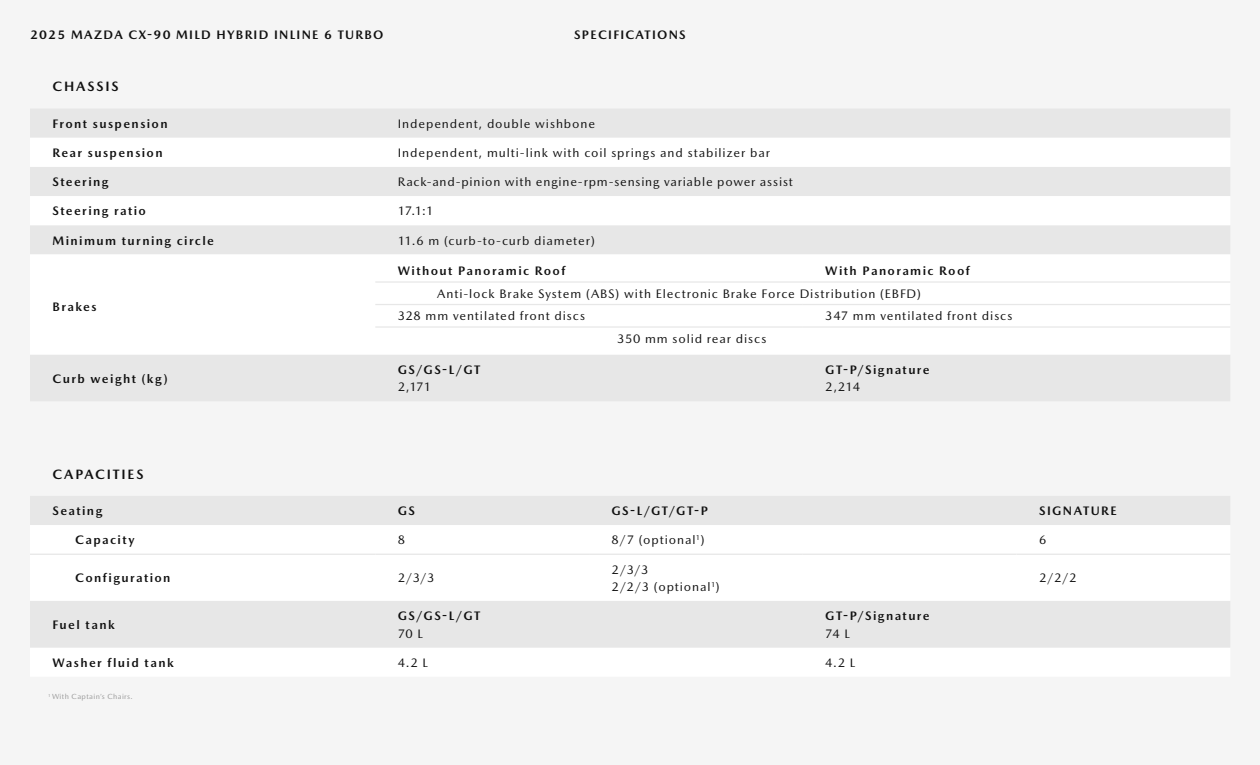
<style>
.page{position:relative;width:1260px;height:765px;background:#f5f5f5}
.page>*{position:absolute;margin:0;border:0;box-sizing:border-box;transform-origin:0 0}
.t1{font:700 13.75px "Mazda Type";letter-spacing:.13em;color:#101010}
.t2{font:12.5px/17.5px "Mazda Type";letter-spacing:.07em;color:#101010}
.t3{font:700 12.5px/17.5px "Mazda Type";letter-spacing:.11em;color:#101010}
.t4{font:7.5px "Mazda Type";letter-spacing:.05em;color:#999}
.s1{font-weight:400}
</style>
<div class="page">
<div style="left:30px;top:109px;width:1200px;height:292px;background:#e7e7e7"></div>
<svg style="left:30px;top:138px;width:1200px;height:217px;fill:#fff"></svg>
<hr style="left:375px;top:281px;width:428px;height:2px;background:#e7e7e7">
<hr style="left:803px;top:281px;width:427px;height:2px;background:#e7e7e7">
<hr style="left:375px;top:304px;width:428px;height:1px;background:#e7e7e7">
<hr style="left:803px;top:304px;width:427px;height:1px;background:#e7e7e7">
<hr style="left:375px;top:326px;width:428px;height:2px;background:#e7e7e7">
<hr style="left:803px;top:326px;width:427px;height:2px;background:#e7e7e7">
<div style="left:30px;top:496px;width:1200px;height:29px;background:#e7e7e7"></div>
<div style="left:30px;top:601px;width:1200px;height:46px;background:#e7e7e7"></div>
<hr style="left:30px;top:554px;width:345px;height:1px;background:#e7e7e7">
<hr style="left:375px;top:554px;width:214px;height:1px;background:#e7e7e7">
<hr style="left:589px;top:554px;width:214px;height:1px;background:#e7e7e7">
<hr style="left:803px;top:554px;width:214px;height:1px;background:#e7e7e7">
<hr style="left:1017px;top:554px;width:213px;height:1px;background:#e7e7e7">
<p class="t3" style="left:30px;top:26px;width:355px">2025 MAZDA CX-90 MILD HYBRID INLINE 6 TURBO</p>
<p class="t3" style="left:574px;top:26px;width:113px">SPECIFICATIONS</p>
<p class="t1" style="left:53px;top:78px;width:68px">CHASSIS</p>
<p class="t3" style="left:53px;top:115px;width:117px">Front suspension</p>
<p class="t2" style="left:398px;top:115px;width:199px">Independent, double wishbone</p>
<p class="t3" style="left:53px;top:144px;width:112px">Rear suspension</p>
<p class="t2" style="left:398px;top:144px;width:374px">Independent, multi-link with coil springs and stabilizer bar</p>
<p class="t3" style="left:53px;top:173px;width:58px">Steering</p>
<p class="t2" style="left:398px;top:173px;width:397px">Rack-and-pinion with engine-rpm-sensing variable power assist</p>
<p class="t3" style="left:53px;top:202px;width:95px">Steering ratio</p>
<p class="t2" style="left:398px;top:202px;width:37px">17.1:1</p>
<p class="t3" style="left:53px;top:231px;width:163px">Minimum turning circle</p>
<p class="t2" style="left:398px;top:231px;width:199px">11.6 m (curb-to-curb diameter)</p>
<p class="t3" style="left:53px;top:298px;width:45px">Brakes</p>
<p class="t3" style="left:398px;top:262px;width:169px">Without Panoramic Roof</p>
<p class="t3" style="left:825px;top:262px;width:146px">With Panoramic Roof</p>
<p class="t2" style="left:437px;top:285px;width:485px">Anti-lock Brake System (ABS) with Electronic Brake Force Distribution (EBFD)</p>
<p class="t2" style="left:398px;top:307px;width:189px">328 mm ventilated front discs</p>
<p class="t2" style="left:825px;top:307px;width:189px">347 mm ventilated front discs</p>
<p class="t2" style="left:617px;top:330px;width:151px">350 mm solid rear discs</p>
<p class="t3" style="left:53px;top:369px;width:116px">Curb weight (kg)</p>
<p class="t3" style="left:398px;top:361px;width:84px">GS/GS-L/GT<br><span class="s1">2,171</span></p>
<p class="t3" style="left:825px;top:361px;width:106px">GT-P/Signature<br><span class="s1">2,214</span></p>
<p class="t1" style="left:53px;top:465px;width:93px">CAPACITIES</p>
<p class="t3" style="left:53px;top:502px;width:51px">Seating</p>
<p class="t3" style="left:398px;top:502px;width:19px">GS</p>
<p class="t3" style="left:612px;top:502px;width:98px">GS-L/GT/GT-P</p>
<p class="t3" style="left:1039px;top:502px;width:79px">SIGNATURE</p>
<p class="t3" style="left:75px;top:531px;width:61px">Capacity</p>
<p class="t2" style="left:398px;top:531px;width:9px">8</p>
<p class="t2" style="left:612px;top:531px;width:95px">8/7 (optional<sup>1</sup>)</p>
<p class="t2" style="left:1039px;top:531px;width:9px">6</p>
<p class="t3" style="left:75px;top:569px;width:97px">Configuration</p>
<p class="t2" style="left:398px;top:569px;width:38px">2/3/3</p>
<p class="t2" style="left:612px;top:560px;width:110px">2/3/3<br>2/2/3 (optional<sup>1</sup>)</p>
<p class="t2" style="left:1039px;top:569px;width:39px">2/2/2</p>
<p class="t3" style="left:53px;top:616px;width:64px">Fuel tank</p>
<p class="t3" style="left:398px;top:607px;width:84px">GS/GS-L/GT<br><span class="s1">70 L</span></p>
<p class="t3" style="left:825px;top:607px;width:106px">GT-P/Signature<br><span class="s1">74 L</span></p>
<p class="t3" style="left:53px;top:654px;width:123px">Washer fluid tank</p>
<p class="t2" style="left:398px;top:654px;width:32px">4.2 L</p>
<p class="t2" style="left:825px;top:654px;width:32px">4.2 L</p>
<p class="t4" style="left:48px;top:692px;width:86px"><sup>1</sup> With Captain’s Chairs.</p>
</div>
